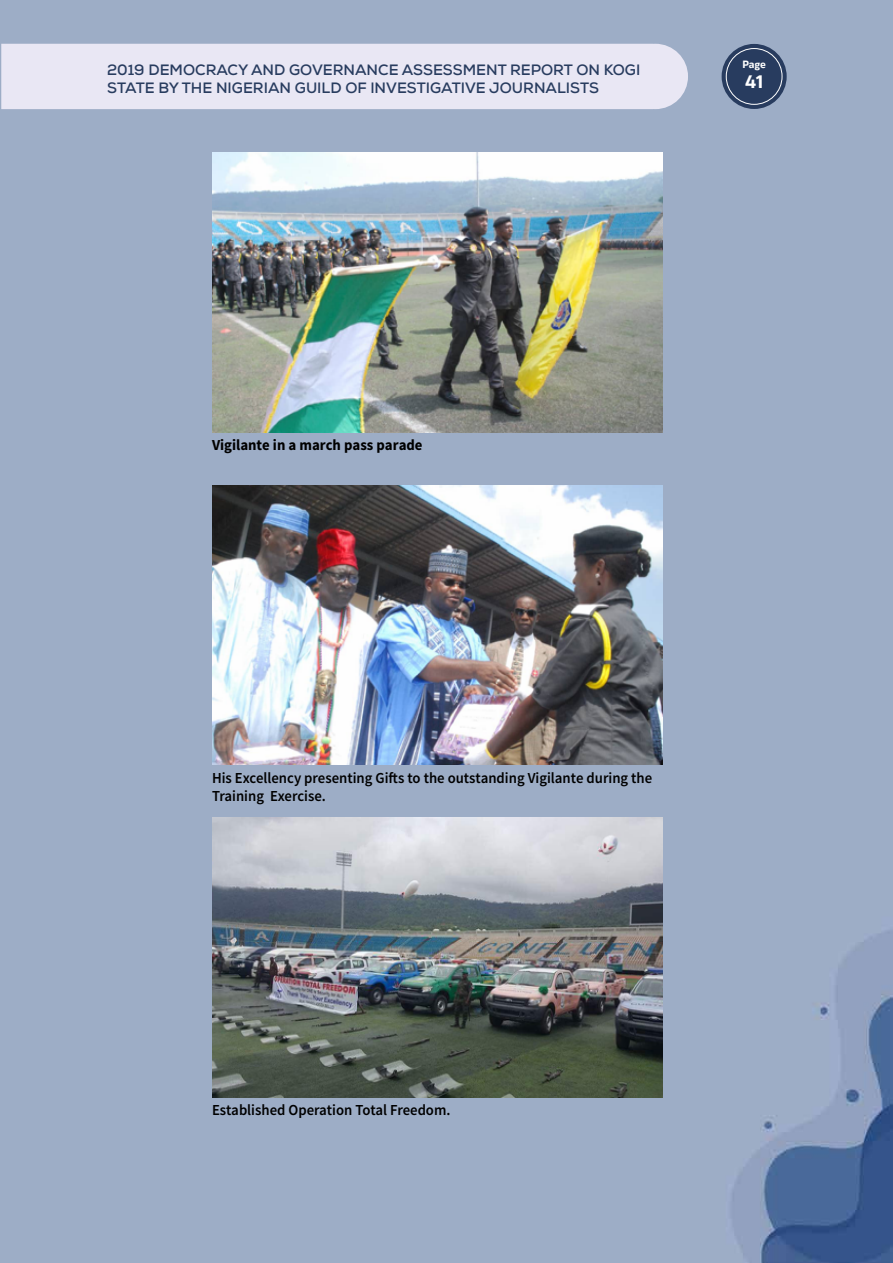
<style>
.page{position:relative;width:893px;height:1263px;background:#9dadc6}
.page>*{position:absolute;margin:0;border:0;box-sizing:border-box;transform-origin:0 0}
.t1{font:700 18px "Rleud";color:#fff}
.t2{font:600 15.3px/18.3px "Source Sans Pro";color:#000;scale:.96 1}
.t3{font:700 15.3px "Source Sans Pro";color:#000;scale:.96 1}
.t4{font:700 15px/18px "Nexa";color:#283c5f}
.t5{font:700 10.5px "Rleud";color:#fff}
</style>
<div class="page">
<div style="left:0;top:44px;width:688px;height:65px;background:#e9e7f4"></div>
<div style="left:722px;top:44px;width:65px;height:65px;background:#283c5f;border-radius:50%"></div>
<div style="left:726px;top:48px;width:56px;height:57px;border:1px solid #fff;border-radius:50%"></div>
<img style="left:212px;top:153px;width:450px;height:279px">
<img style="left:212px;top:485px;width:450px;height:280px">
<img style="left:212px;top:818px;width:450px;height:279px">
<p class="t4" style="left:107px;top:60px;width:535px">2019 DEMOCRACY AND GOVERNANCE ASSESSMENT REPORT ON KOGI<br>STATE BY THE NIGERIAN GUILD OF INVESTIGATIVE JOURNALISTS</p>
<p class="t5" style="left:742px;top:57px;width:25px">Page</p>
<p class="t1" style="left:745px;top:69px;width:20px">41</p>
<p class="t3" style="left:212px;top:435px;width:221px">Vigilante in a march pass parade</p>
<p class="t2" style="left:212px;top:769px;width:460px">His Excellency presenting Gifts to the outstanding Vigilante during the<br>Training Exercise.</p>
<p class="t2" style="left:212px;top:1101px;width:250px">Established Operation Total Freedom.</p>
</div>
